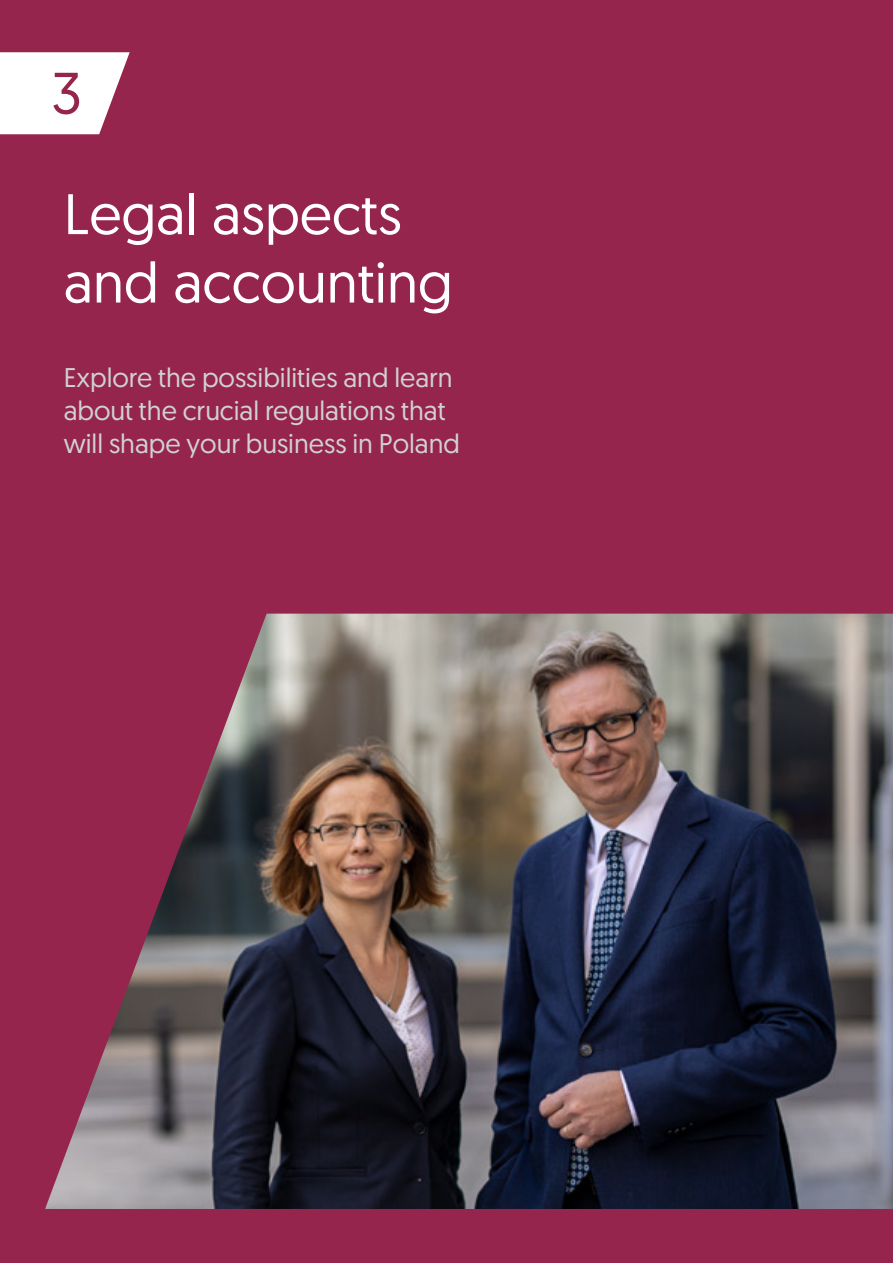
<style>
.page{position:relative;width:893px;height:1263px;background:#95254c}
.page>*{position:absolute;margin:0;border:0;box-sizing:border-box;transform-origin:0 0}
.t1{font:58.5px "Geomanist";color:#95254c}
.H_COVER{font:57px/68.4px "Geomanist";color:#fff}
.COVER_description{font:27px/33px "Geomanist";color:#d1d1d1}
</style>
<div class="page">
<img style="left:45px;top:614px;width:848px;height:595px">
<svg style="left:0;top:52px;width:130px;height:82px;background:#f2e5e9"></svg>
<p class="t1" style="left:51px;top:55px;width:32px">3</p>
<p class="H_COVER" style="left:64px;top:178px;width:390px">Legal aspects and accounting</p>
<p class="COVER_description" style="left:64px;top:360px;width:398px">Explore the possibilities and learn about the crucial regulations that will shape your business in Poland</p>
</div>
